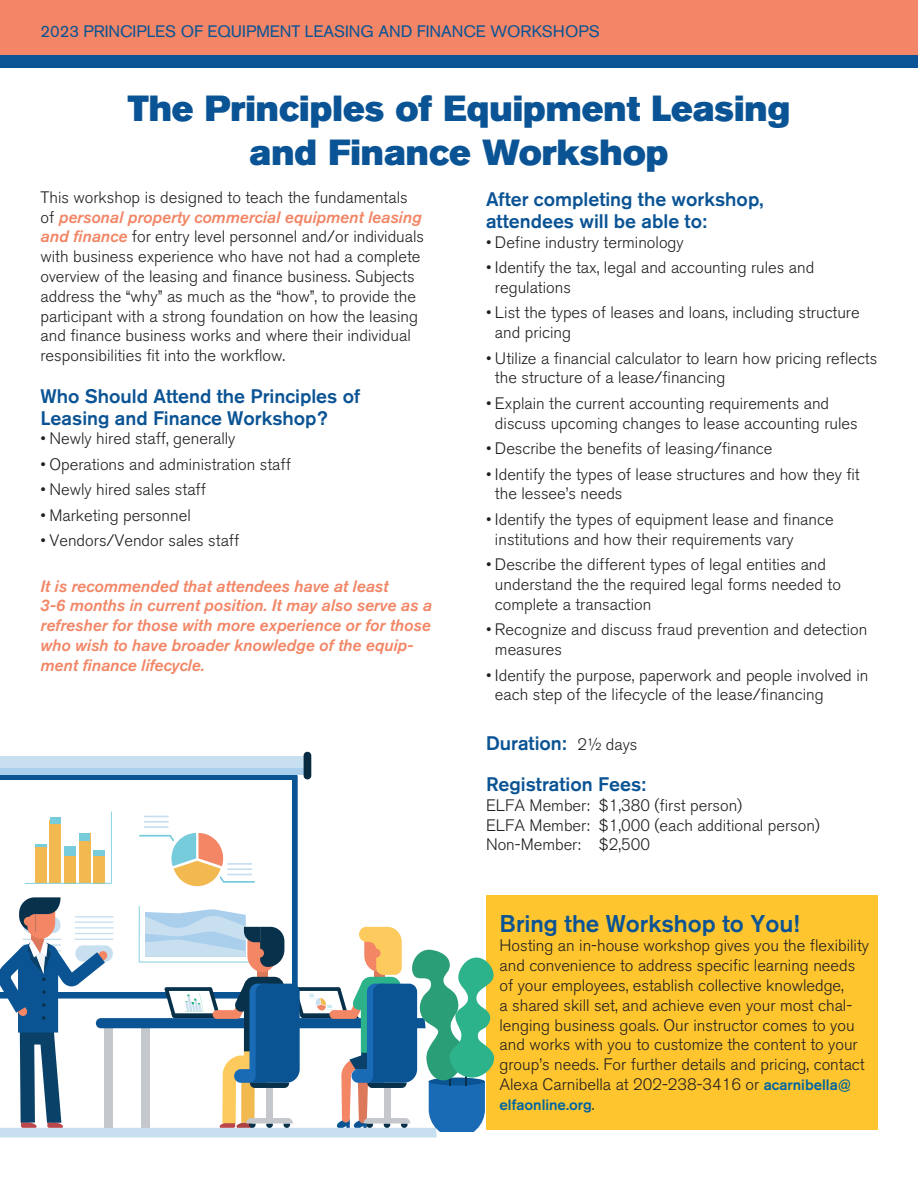
<style>
.page{position:relative;width:918px;height:1188px;background:#fff}
.page>*{position:absolute;margin:0;border:0;box-sizing:border-box;transform-origin:0 0}
.Heads{font:36px "Akzidenz Grotesk BE Super";color:#0a5394}
.Subheads{font:500 24px "Akzidenz Grotesk BE";color:#0a5394}
.Subheads-2{font:500 19.5px/21.8px "Akzidenz Grotesk BE";color:#0a5394}
.Paragraph_Style_1{font:300 16.5px/19.8px "Akzidenz Grotesk BE";color:#231f20}
.Text{font:300 16.5px/19.8px "Akzidenz Grotesk BE";color:#231f20}
.Text-2{font:italic 500 16.5px/19.8px "Akzidenz Grotesk BE";color:#f28666}
.t1{font:16.5px "Akzidenz Grotesk BE";color:#0a5394}
.Text-3{font:500 15px "Akzidenz Grotesk BE";color:#0065a2}
.s1{font-weight:500;font-style:italic;color:#f28666}
.s2{font-weight:300;font-size:16.5px;color:#231f20}
.s3{font-weight:500;font-size:15px;color:#0065a2}
</style>
<div class="page">
<div style="left:0;top:43px;width:918px;height:25px;background:#0a5394"></div>
<div style="left:0;top:0;width:918px;height:56px;background:#f28666"></div>
<div style="left:486px;top:896px;width:392px;height:234px;background:#fec52e"></div>
<svg style="left:0;top:775px;width:298px;height:122px;background:#1b5f9b"></svg>
<div style="left:0;top:780px;width:291px;height:212px;background:#fff"></div>
<div style="left:0;top:756px;width:306px;height:19px;background:#c8dff0"></div>
<div style="left:0;top:769px;width:306px;height:6px;background:#aacfed"></div>
<div style="left:304px;top:752px;width:7px;height:27px;background:#082b42;border-radius:4px"></div>
<svg style="left:25px;top:811px;width:87px;height:73px"></svg>
<svg style="left:144px;top:816px;width:25px;height:1px"></svg>
<hr style="left:144px;top:821px;width:25px;height:2px;background:#c8dff0">
<hr style="left:144px;top:826px;width:25px;height:2px;background:#c8dff0">
<svg style="left:139px;top:833px;width:116px;height:54px"></svg>
<svg style="left:0;top:897px;width:495px;height:240px"></svg>
<p class="t1" style="left:40px;top:21px;width:561px">2023 PRINCIPLES OF EQUIPMENT LEASING AND FINANCE WORKSHOPS</p>
<p class="Heads" style="left:128px;top:88px;width:664px">The Principles of Equipment Leasing</p>
<p class="Heads" style="left:250px;top:131px;width:420px">and Finance Workshop</p>
<p class="Text" style="left:40px;top:188px;width:385px">This workshop is designed to teach the fundamentals of <span class="s1">personal property commercial equipment leasing and finance</span> for entry level personnel and/or individuals with business experience who have not had a complete overview of the leasing and finance business. Subjects address the “why” as much as the “how”, to provide the participant with a strong foundation on how the leasing and finance business works and where their individual responsibilities fit into the workflow.</p>
<p class="Subheads-2" style="left:40px;top:385px;width:321px">Who Should Attend the Principles of</p>
<p class="Subheads-2" style="left:40px;top:407px;width:289px">Leasing and Finance Workshop?</p>
<p class="Paragraph_Style_1" style="left:40px;top:429px;width:196px">• Newly hired staff, generally</p>
<p class="Paragraph_Style_1" style="left:40px;top:455px;width:252px">• Operations and administration staff</p>
<p class="Paragraph_Style_1" style="left:40px;top:480px;width:167px">• Newly hired sales staff</p>
<p class="Paragraph_Style_1" style="left:40px;top:506px;width:152px">• Marketing personnel</p>
<p class="Paragraph_Style_1" style="left:40px;top:531px;width:200px">• Vendors/Vendor sales staff</p>
<p class="Text-2" style="left:40px;top:576px;width:393px">It is recommended that attendees have at least<br>3-6 months in current position. It may also serve as a refresher for those with more experience or for those who wish to have broader knowledge of the equip&shy;ment finance lifecycle.</p>
<p class="Subheads-2" style="left:486px;top:188px;width:279px">After completing the workshop, attendees will be able to:</p>
<p class="Paragraph_Style_1" style="left:486px;top:232px;width:199px">• Define industry terminology</p>
<p class="Paragraph_Style_1" style="left:495px;top:258px;width:321px;text-indent:-9px">• Identify the tax, legal and accounting rules and regulations</p>
<p class="Paragraph_Style_1" style="left:495px;top:303px;width:366px;text-indent:-9px">• List the types of leases and loans, including structure and pricing</p>
<p class="Paragraph_Style_1" style="left:495px;top:348px;width:384px;text-indent:-9px">• Utilize a financial calculator to learn how pricing reflects the structure of a lease/financing</p>
<p class="Paragraph_Style_1" style="left:495px;top:394px;width:364px;text-indent:-9px">• Explain the current accounting requirements and discuss upcoming changes to lease accounting rules</p>
<p class="Paragraph_Style_1" style="left:486px;top:439px;width:288px">• Describe the benefits of leasing/finance</p>
<p class="Paragraph_Style_1" style="left:495px;top:464px;width:366px;text-indent:-9px">• Identify the types of lease structures and how they fit the lessee’s needs</p>
<p class="Paragraph_Style_1" style="left:495px;top:510px;width:340px;text-indent:-9px">• Identify the types of equipment lease and finance institutions and how their requirements vary</p>
<p class="Paragraph_Style_1" style="left:495px;top:555px;width:347px;text-indent:-9px">• Describe the different types of legal entities and understand the the required legal forms needed to complete a transaction</p>
<p class="Paragraph_Style_1" style="left:495px;top:620px;width:374px;text-indent:-9px">• Recognize and discuss fraud prevention and detection measures</p>
<p class="Paragraph_Style_1" style="left:495px;top:665px;width:375px;text-indent:-9px">• Identify the purpose, paperwork and people involved in each step of the lifecycle of the lease/financing</p>
<p class="Subheads-2" style="left:486px;top:732px;width:153px">Duration: <span class="s2">2½ days</span></p>
<p class="Subheads-2" style="left:486px;top:773px;width:162px">Registration Fees:</p>
<p class="Text" style="left:486px;top:796px;width:258px">ELFA Member: $1,380 (first person)</p>
<p class="Text" style="left:486px;top:815px;width:336px">ELFA Member: $1,000 (each additional person)<br>Non-Member: $2,500</p>
<p class="Subheads" style="left:500px;top:909px;width:301px">Bring the Workshop to You!</p>
<p class="Text" style="left:500px;top:936px;width:371px">Hosting an in-house workshop gives you the flexibility and convenience to address specific learning needs of your employees, establish collective knowledge,<br>a shared skill set, and achieve even your most chal&shy;lenging business goals. Our instructor comes to you and works with you to customize the content to your group’s needs. For further details and pricing, contact Alexa Carnibella at 202-238-3416 or <span class="s3">acarnibella@</span></p>
<p class="Text-3" style="left:500px;top:1095px;width:97px">elfaonline.org<span class="s2">.</span></p>
</div>
